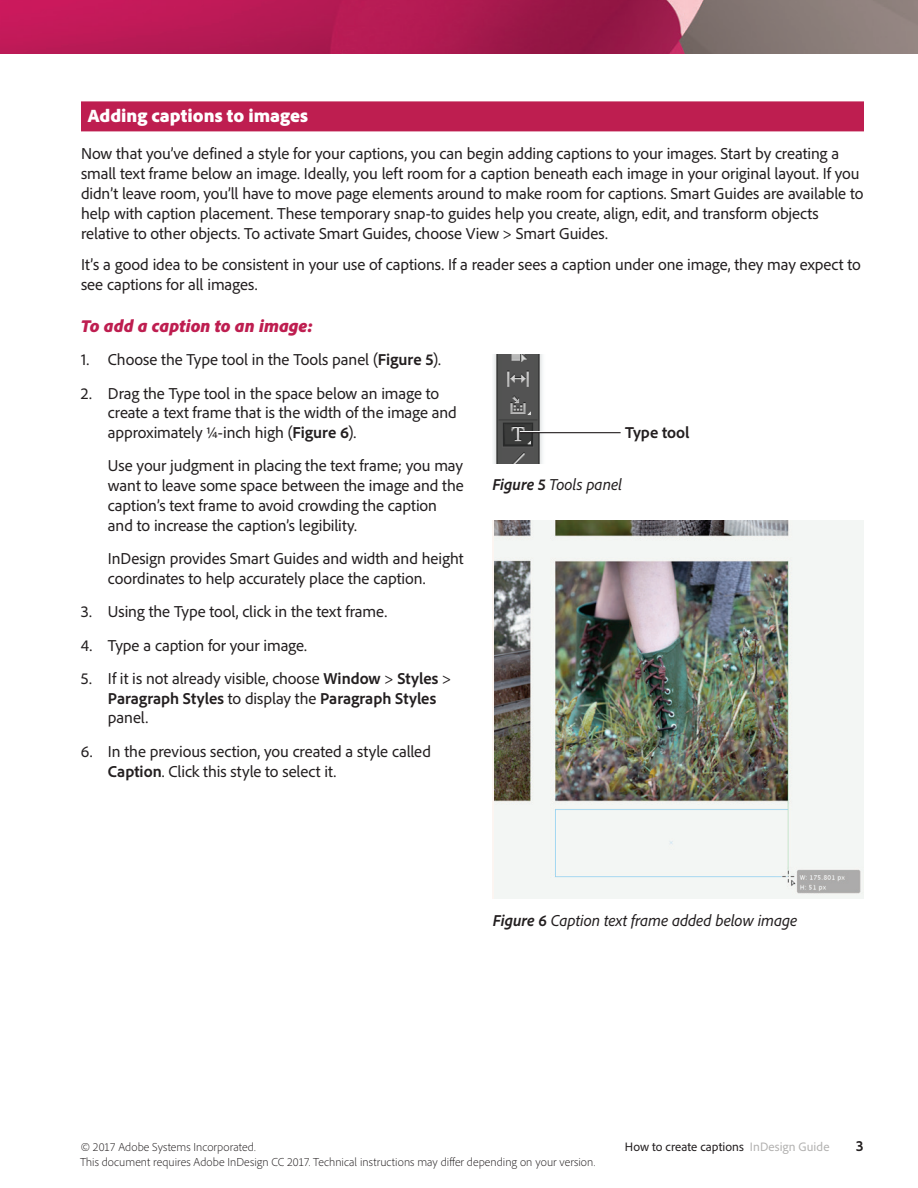
<style>
.page{position:relative;width:918px;height:1188px;background:#fff}
.page>*{position:absolute;margin:0;border:0;box-sizing:border-box;transform-origin:0 0}
.t1{font:900 18.75px "Adobe Clean";color:#fff}
.t2{font:italic 900 18px "Adobe Clean";color:#be1e50}
.t3{font:16.5px/19.8px "Adobe Clean";letter-spacing:-.005em;color:#231f20}
.t4{font:italic 16.5px "Adobe Clean";letter-spacing:-.005em;color:#231f20}
.t5{font:700 16.5px "Adobe Clean";letter-spacing:.005em;color:#231f20}
.t6{font:700 semi-condensed 15px "Adobe Clean";color:#231f20}
.t7{font:12.75px "Adobe Clean";letter-spacing:.005em;color:#231f20}
.t8{font:300 12px "Adobe Clean";letter-spacing:.005em;color:#231f20}
.s1{font-weight:700}
.s2{color:#b3b2b1}
</style>
<div class="page">
<img style="left:0;top:0;width:918px;height:54px">
<div style="left:81px;top:101px;width:783px;height:30px;background:#be1e50"></div>
<img style="left:494px;top:521px;width:369px;height:378px">
<img style="left:493px;top:354px;width:128px;height:109px">
<hr style="left:520px;top:431px;width:101px;height:1px;background:#fff">
<hr style="left:520px;top:432px;width:101px;height:1px;background:#231f20">
<p class="t1" style="left:88px;top:103px;width:222px">Adding captions to images</p>
<p class="t3" style="left:81px;top:143px;width:784px">Now that you’ve defined a style for your captions, you can begin adding captions to your images. Start by creating a small text frame below an image. Ideally, you left room for a caption beneath each image in your original layout. If you didn’t leave room, you’ll have to move page elements around to make room for captions. Smart Guides are available to help with caption placement. These temporary snap-to guides help you create, align, edit, and transform objects relative to other objects. To activate Smart Guides, choose View &gt; Smart Guides.</p>
<p class="t3" style="left:81px;top:254px;width:781px">It’s a good idea to be consistent in your use of captions. If a reader sees a caption under one image, they may expect to see captions for all images.</p>
<p class="t2" style="left:81px;top:314px;width:234px">To add a caption to an image:</p>
<p class="t3" style="left:81px;top:349px;width:362px">1. Choose the Type tool in the Tools panel (<span class="s1">Figure 5</span>).</p>
<p class="t3" style="left:108px;top:383px;width:350px;text-indent:-27px">2. Drag the Type tool in the space below an image to create a text frame that is the width of the image and approximately ¼-inch high (<span class="s1">Figure 6</span>).</p>
<p class="t3" style="left:108px;top:456px;width:357px">Use your judgment in placing the text frame; you may want to leave some space between the image and the caption’s text frame to avoid crowding the caption and to increase the caption’s legibility.</p>
<p class="t3" style="left:108px;top:548px;width:357px">InDesign provides Smart Guides and width and height coordinates to help accurately place the caption.</p>
<p class="t3" style="left:81px;top:601px;width:308px">3. Using the Type tool, click in the text frame.</p>
<p class="t3" style="left:81px;top:635px;width:228px">4. Type a caption for your image.</p>
<p class="t3" style="left:108px;top:668px;width:345px;text-indent:-27px">5. If it is not already visible, choose <span class="s1">Window</span> &gt; <span class="s1">Styles</span> &gt;<br><span class="s1">Paragraph Styles</span> to display the <span class="s1">Paragraph Styles </span>panel.</p>
<p class="t3" style="left:108px;top:741px;width:325px;text-indent:-27px">6. In the previous section, you created a style called<br><span class="s1">Caption</span>. Click this style to select it.</p>
<p class="t5" style="left:625px;top:421px;width:66px">Type tool</p>
<p class="t4" style="left:492px;top:474px;width:131px"><span class="s1">Figure 5</span> Tools panel</p>
<p class="t4" style="left:493px;top:909px;width:306px"><span class="s1">Figure 6</span> Caption text frame added below image</p>
<p class="t8" style="left:81px;top:1139px;width:176px">© 2017 Adobe Systems Incorporated.</p>
<p class="t7" style="left:625px;top:1139px;width:206px">How to create captions <span class="s2">InDesign Guide</span></p>
<p class="t6" style="left:856px;top:1137px;width:9px">3</p>
<p class="t8" style="left:80px;top:1154px;width:517px">This document requires Adobe InDesign CC 2017. Technical instructions may differ depending on your version.</p>
</div>
